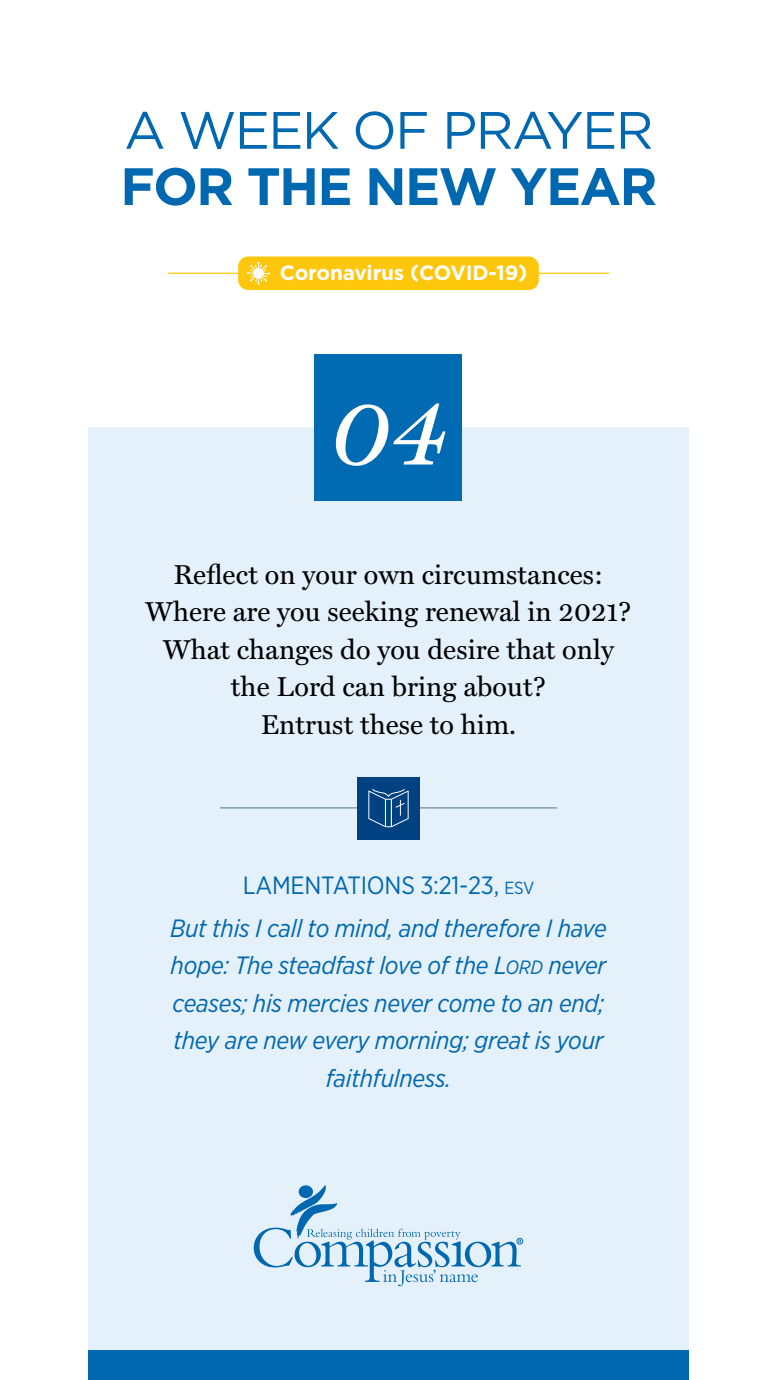
<style>
.page{position:relative;width:777px;height:1380px;background:#fff}
.page>*{position:absolute;margin:0;border:0;box-sizing:border-box;transform-origin:0 0}
.t1{font:italic 96.88px "Miller Text";color:#fff}
.t2{font:52.5px "Gotham";letter-spacing:-.03em;color:#0067b1}
.t3{font:700 52.5px "Gotham";letter-spacing:-.03em;color:#0067b1}
.t4{font:27.5px/37.5px "Miller Text";letter-spacing:.005em;color:#000;text-align:center}
.t5{font:italic 25px/37.5px "Gotham Narrow";letter-spacing:-.01em;color:#0067b1;text-align:center}
.t6{font:700 20.62px "Gotham";letter-spacing:-.005em;color:#fff}
.s1{font-style:normal}
.s2{font-style:normal;font-size:17.5px}
.s3{font-size:19.25px}
</style>
<div class="page">
<div style="left:88px;top:428px;width:600px;height:952px;background:#e4f1fa"></div>
<hr style="left:220px;top:807px;width:336px;height:2px;background:#768a9f">
<div style="left:357px;top:777px;width:62px;height:62px;background:#004281"></div>
<svg style="left:368px;top:789px;width:40px;height:38px"></svg>
<div style="left:88px;top:1350px;width:600px;height:30px;background:#0067b0"></div>
<hr style="left:168px;top:273px;width:440px;height:1px;background:#fecd0c">
<div style="left:315px;top:354px;width:147px;height:147px;background:#006ab3"></div>
<svg style="left:254px;top:1185px;width:269px;height:101px"></svg>
<div style="left:238px;top:257px;width:300px;height:33px;background:#fec70c;border-radius:10px"></div>
<svg style="left:247px;top:262px;width:23px;height:23px"></svg>
<p class="t2" style="left:124px;top:97px;width:531px">A WEEK OF PRAYER</p>
<p class="t3" style="left:120px;top:152px;width:538px">FOR THE NEW YEAR</p>
<p class="t6" style="left:280px;top:259px;width:249px">Coronavirus (COVID-19)</p>
<p class="t1" style="left:330px;top:354px;width:117px">04</p>
<p class="t4" style="left:145px;top:553px;width:487px">Reflect on your own circumstances:<br>Where are you seeking renewal in 2021?<br>What changes do you desire that only the Lord can bring about?<br>Entrust these to him.</p>
<p class="t5" style="left:170px;top:863px;width:438px;line-height:43.1px"><span class="s1">LAMENTATIONS 3:21-23,</span> <span class="s2">ESV<br></span>But this I call to mind, and therefore I have</p>
<p class="t5" style="left:170px;top:946px;width:437px">hope: The steadfast love of the L<span class="s3">ord</span> never ceases; his mercies never come to an end; they are new every morning; great is your faithfulness.</p>
</div>
